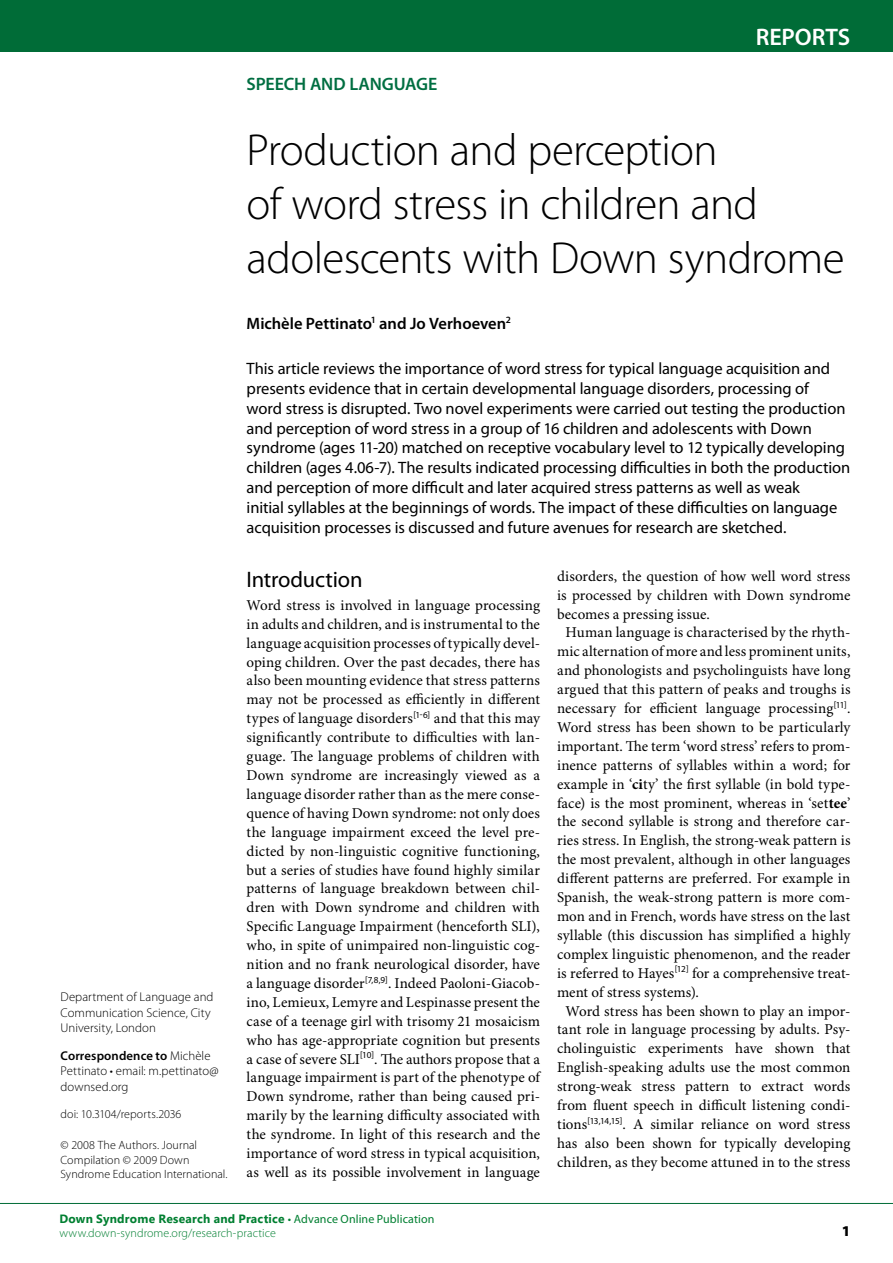
<style>
.page{position:relative;width:893px;height:1263px;background:#fff}
.page>*{position:absolute;margin:0;border:0;box-sizing:border-box;transform-origin:0 0}
.t1{font:300 45px/54px "Myriad Pro";letter-spacing:-.015em;color:#000}
.t2{font:600 24px "Myriad Pro";color:#fff}
.t3{font:22.5px "Myriad Pro";letter-spacing:-.01em;color:#000}
.t4{font:600 18px "Myriad Pro";letter-spacing:-.01em;color:#006e41}
.t5{font:16.5px/19.8px "Myriad Pro";letter-spacing:-.005em;color:#000}
.t6{font:600 16.5px "Myriad Pro";letter-spacing:-.005em;color:#000}
.t7{font:15px/18.9px "Minion Pro";letter-spacing:.005em;color:#000;text-align:justify}
.t8{font:900 15px "Myriad Pro";color:#000}
.t9{font:300 12.75px/15.3px "Myriad Pro";color:#000}
.t10{font:300 12px/14.4px "Myriad Pro";letter-spacing:.005em;color:#000}
.t11{font:700 12px "Segoe UI";letter-spacing:.015em;color:#007f31}
.t12{font:300 12px "Myriad Pro";letter-spacing:.01em;color:#007f31}
.s1{font-weight:600}
.s2{font-weight:700}
.s3{font-family:"Myriad Pro";font-weight:400}
</style>
<div class="page">
<div style="left:0;top:0;width:893px;height:51px;background:#006c37"></div>
<hr style="left:0;top:1203px;width:893px;height:1px;background:#006c37">
<p class="t4" style="left:247px;top:74px;width:192px">SPEECH AND LANGUAGE</p>
<h2 class="t2" style="left:756px;top:24px;width:96px">REPORTS</h2>
<p class="t9" style="left:61px;top:989px;width:154px">Department of Language and<br>Communication Science, City<br>University, London</p>
<p class="t9" style="left:61px;top:1048px;width:159px"><span class="s1">Correspondence to</span> Michèle<br>Pettinato • email: m.pettinato@ downsed.org</p>
<p class="t10" style="left:61px;top:1107px;width:122px">doi: 10.3104/reports.2036</p>
<p class="t10" style="left:61px;top:1138px;width:169px">© 2008 The Authors. Journal<br>Compilation © 2009 Down<br>Syndrome Education International.</p>
<h1 class="t1" style="left:247px;top:124px;width:600px">Production and perception<br>of word stress in children and adolescents with Down syndrome</h1>
<p class="t6" style="left:247px;top:314px;width:266px">Michèle Pettinato<sup>1</sup> and Jo Verhoeven<sup>2</sup></p>
<p class="t5" style="left:247px;top:359px;width:605px">This article reviews the importance of word stress for typical language acquisition and presents evidence that in certain developmental language disorders, processing of<br>word stress is disrupted. Two novel experiments were carried out testing the production and perception of word stress in a group of 16 children and adolescents with Down syndrome (ages 11-20) matched on receptive vocabulary level to 12 typically developing children (ages 4.06-7). The results indicated processing difficulties in both the production and perception of more difficult and later acquired stress patterns as well as weak<br>initial syllables at the beginnings of words. The impact of these difficulties on language acquisition processes is discussed and future avenues for research are sketched.</p>
<h3 class="t3" style="left:247px;top:567px;width:117px">Introduction</h3>
<p class="t7" style="left:247px;top:596px;width:295px">Word stress is involved in language processing in adults and children, and is instrumental to the language acquisition processes of typically devel&shy;oping children. Over the past decades, there has also been mounting evidence that stress patterns may not be processed as efficiently in different types of language disorders<sup>[1-6]</sup> and that this may significantly contribute to difficulties with lan&shy;guage. The language problems of children with Down syndrome are increasingly viewed as a language disorder rather than as the mere conse&shy;quence of having Down syndrome: not only does the language impairment exceed the level pre&shy;dicted by non-linguistic cognitive functioning, but a series of studies have found highly similar patterns of language breakdown between chil&shy;dren with Down syndrome and children with Specific Language Impairment (henceforth SLI), who, in spite of unimpaired non-linguistic cog&shy;nition and no frank neurological disorder, have a language disorder<sup>[7,8,9]</sup>. Indeed Paoloni-Giacob&shy;ino, Lemieux, Lemyre and Lespinasse present the case of a teenage girl with trisomy 21 mosaicism who has age-appropriate cognition but presents a case of severe SLI<sup>[10]</sup>. The authors propose that a language impairment is part of the phenotype of Down syndrome, rather than being caused pri&shy;marily by the learning difficulty associated with the syndrome. In light of this research and the importance of word stress in typical acquisition, as well as its possible involvement in language</p>
<p class="t7" style="left:557px;top:567px;width:295px">disorders, the question of how well word stress</p>
<p class="t7" style="left:557px;top:586px;width:295px">is processed by children with Down syndrome</p>
<p class="t7" style="left:557px;top:605px;width:154px">becomes a pressing issue.</p>
<p class="t7" style="left:566px;top:624px;width:286px">Human language is characterised by the rhyth-</p>
<p class="t7" style="left:557px;top:643px;width:295px">mic alternation of more and less prominent units,</p>
<p class="t7" style="left:557px;top:662px;width:295px">and phonologists and psycholinguists have long</p>
<p class="t7" style="left:557px;top:680px;width:295px">argued that this pattern of peaks and troughs is</p>
<p class="t7" style="left:557px;top:699px;width:295px">necessary for efficient language processing<sup>[11]</sup>.</p>
<p class="t7" style="left:557px;top:718px;width:295px">Word stress has been shown to be particularly</p>
<p class="t7" style="left:557px;top:737px;width:295px">important. The term ‘word stress’ refers to prom-</p>
<p class="t7" style="left:557px;top:756px;width:295px">inence patterns of syllables within a word; for</p>
<p class="t7" style="left:557px;top:775px;width:295px">example in ‘<span class="s2">ci</span>ty’ the first syllable (in bold type-</p>
<p class="t7" style="left:557px;top:794px;width:295px">face) is the most prominent, whereas in ‘set<span class="s2">tee</span>’</p>
<p class="t7" style="left:557px;top:813px;width:295px">the second syllable is strong and therefore car-</p>
<p class="t7" style="left:557px;top:832px;width:295px">ries stress. In English, the strong-weak pattern is</p>
<p class="t7" style="left:557px;top:851px;width:295px">the most prevalent, although in other languages</p>
<p class="t7" style="left:557px;top:869px;width:295px">different patterns are preferred. For example in</p>
<p class="t7" style="left:557px;top:888px;width:295px">Spanish, the weak-strong pattern is more com-</p>
<p class="t7" style="left:557px;top:907px;width:295px">mon and in French, words have stress on the last</p>
<p class="t7" style="left:557px;top:926px;width:295px">syllable (this discussion has simplified a highly</p>
<p class="t7" style="left:557px;top:945px;width:295px">complex linguistic phenomenon, and the reader</p>
<p class="t7" style="left:557px;top:964px;width:295px">is referred to Hayes<sup>[12]</sup> for a comprehensive treat-</p>
<p class="t7" style="left:557px;top:983px;width:143px">ment of stress systems).</p>
<p class="t7" style="left:566px;top:1002px;width:286px">Word stress has been shown to play an impor-</p>
<p class="t7" style="left:557px;top:1021px;width:295px">tant role in language processing by adults. Psy-</p>
<p class="t7" style="left:557px;top:1040px;width:295px">cholinguistic experiments have shown that</p>
<p class="t7" style="left:557px;top:1058px;width:295px">English-speaking adults use the most common</p>
<p class="t7" style="left:557px;top:1077px;width:295px">strong-weak stress pattern to extract words</p>
<p class="t7" style="left:557px;top:1096px;width:295px">from fluent speech in difficult listening condi-</p>
<p class="t7" style="left:557px;top:1115px;width:295px">tions<sup>[13,14,15]</sup>. A similar reliance on word stress</p>
<p class="t7" style="left:557px;top:1134px;width:295px">has also been shown for typically developing</p>
<p class="t7" style="left:557px;top:1153px;width:295px">children, as they become attuned in to the stress</p>
<p class="t11" style="left:60px;top:1210px;width:376px">Down Syndrome Research and Practice <span class="s3">• Advance Online Publication</span></p>
<p class="t12" style="left:60px;top:1226px;width:218px">www.down-syndrome.org/research-practice</p>
<p class="t8" style="left:842px;top:1222px;width:10px">1</p>
</div>
